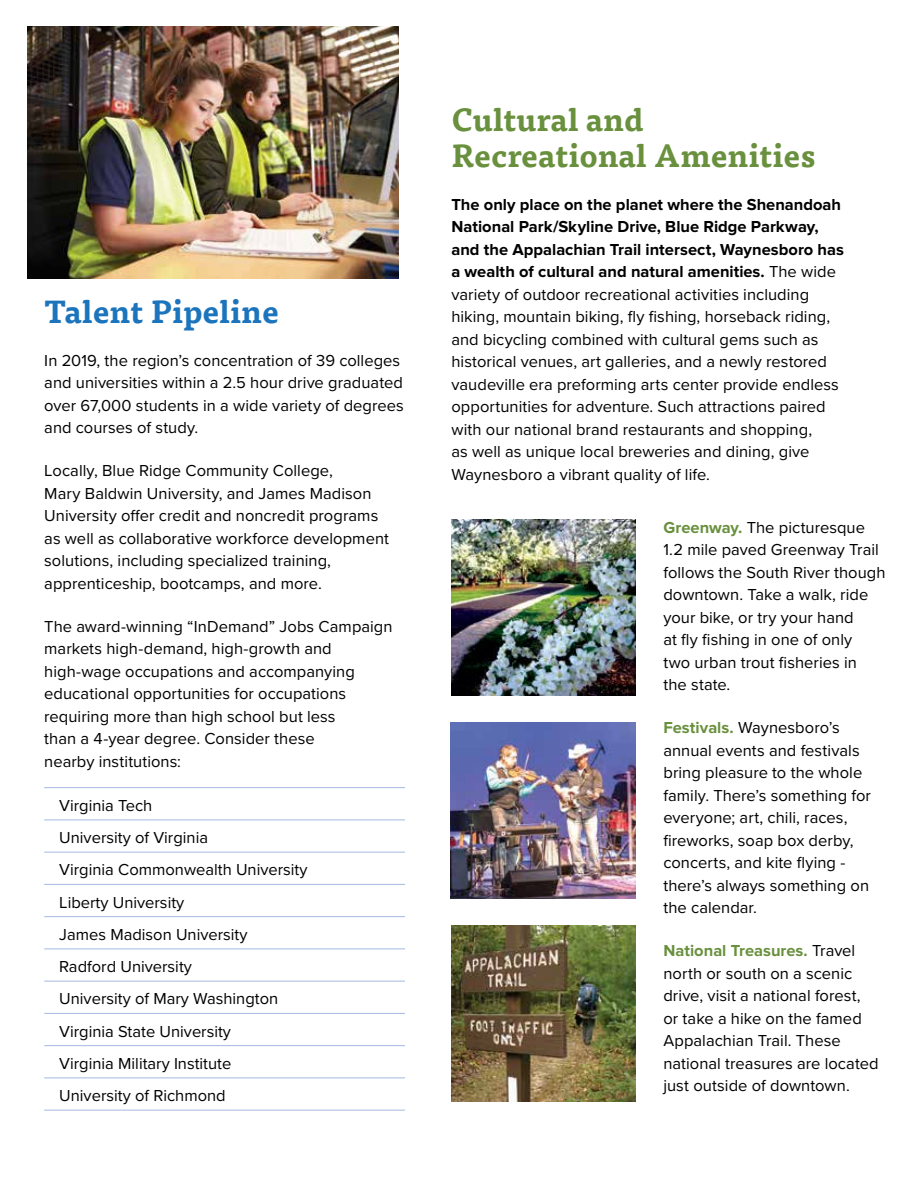
<style>
.page{position:relative;width:918px;height:1188px;background:#fff}
.page>*{position:absolute;margin:0;border:0;box-sizing:border-box;transform-origin:0 0}
.t1{font:700 31.5px/36px "Tisa Pro";letter-spacing:.01em;color:#69903d}
.t2{font:700 31.5px "Tisa Pro";letter-spacing:.01em;color:#1c75bc}
.t3{font:16.5px/22.5px "Proxima Nova";color:#000}
.s1{font-weight:700}
.s2{font-weight:700;color:#69903d}
</style>
<div class="page">
<img style="left:451px;top:520px;width:185px;height:175px">
<img style="left:450px;top:723px;width:186px;height:175px">
<img style="left:451px;top:926px;width:185px;height:175px">
<hr style="left:44px;top:787px;width:361px;height:1px;background:#a4bae0">
<hr style="left:44px;top:820px;width:361px;height:1px;background:#a4bae0">
<hr style="left:44px;top:852px;width:361px;height:1px;background:#a4bae0">
<hr style="left:44px;top:884px;width:361px;height:1px;background:#a4bae0">
<hr style="left:44px;top:916px;width:361px;height:1px;background:#a4bae0">
<hr style="left:44px;top:949px;width:361px;height:1px;background:#a4bae0">
<hr style="left:44px;top:981px;width:361px;height:1px;background:#a4bae0">
<hr style="left:44px;top:1013px;width:361px;height:1px;background:#a4bae0">
<hr style="left:44px;top:1045px;width:361px;height:1px;background:#a4bae0">
<hr style="left:44px;top:1078px;width:361px;height:1px;background:#a4bae0">
<hr style="left:44px;top:1110px;width:361px;height:1px;background:#a4bae0">
<img style="left:27px;top:27px;width:372px;height:252px">
<h1 class="t2" style="left:44px;top:286px;width:236px">Talent Pipeline</h1>
<p class="t3" style="left:44px;top:348px;width:361px">In 2019, the region’s concentration of 39 colleges and universities within a 2.5 hour drive graduated over 67,000 students in a wide variety of degrees and courses of study.</p>
<p class="t3" style="left:44px;top:459px;width:346px">Locally, Blue Ridge Community College,<br>Mary Baldwin University, and James Madison University offer credit and noncredit programs as well as collaborative workforce development solutions, including specialized training, apprenticeship, bootcamps, and more.</p>
<p class="t3" style="left:44px;top:614px;width:350px">The award-winning “InDemand” Jobs Campaign markets high-demand, high-growth and high-wage occupations and accompanying educational opportunities for occupations requiring more than high school but less<br>than a 4-year degree. Consider these<br>nearby institutions:</p>
<p class="t3" style="left:59px;top:788px;width:250px;line-height:32.2px">Virginia Tech<br>University of Virginia<br>Virginia Commonwealth University<br>Liberty University<br>James Madison University<br>Radford University<br>University of Mary Washington<br>Virginia State University<br>Virginia Military Institute<br>University of Richmond</p>
<h1 class="t1" style="left:451px;top:100px;width:365px">Cultural and<br>Recreational Amenities</h1>
<p class="t3" style="left:451px;top:192px;width:394px"><span class="s1">The only place on the planet where the Shenandoah National Park/Skyline Drive, Blue Ridge Parkway, and the Appalachian Trail intersect, Waynesboro has a wealth of cultural and natural amenities.</span> The wide variety of outdoor recreational activities including hiking, mountain biking, fly fishing, horseback riding, and bicycling combined with cultural gems such as historical venues, art galleries, and a newly restored vaudeville era preforming arts center provide endless opportunities for adventure. Such attractions paired with our national brand restaurants and shopping,<br>as well as unique local breweries and dining, give Waynesboro a vibrant quality of life.</p>
<p class="t3" style="left:663px;top:515px;width:224px"><span class="s2">Greenway.</span> The picturesque<br>1.2 mile paved Greenway Trail follows the South River though downtown. Take a walk, ride your bike, or try your hand<br>at fly fishing in one of only<br>two urban trout fisheries in<br>the state.</p>
<p class="t3" style="left:663px;top:716px;width:209px"><span class="s2">Festivals.</span> Waynesboro’s annual events and festivals bring pleasure to the whole family. There’s something for everyone; art, chili, races, fireworks, soap box derby, concerts, and kite flying - there’s always something on the calendar.</p>
<p class="t3" style="left:663px;top:939px;width:217px"><span class="s2">National Treasures.</span> Travel north or south on a scenic drive, visit a national forest, or take a hike on the famed<br>Appalachian Trail. These national treasures are located just outside of downtown.</p>
</div>
